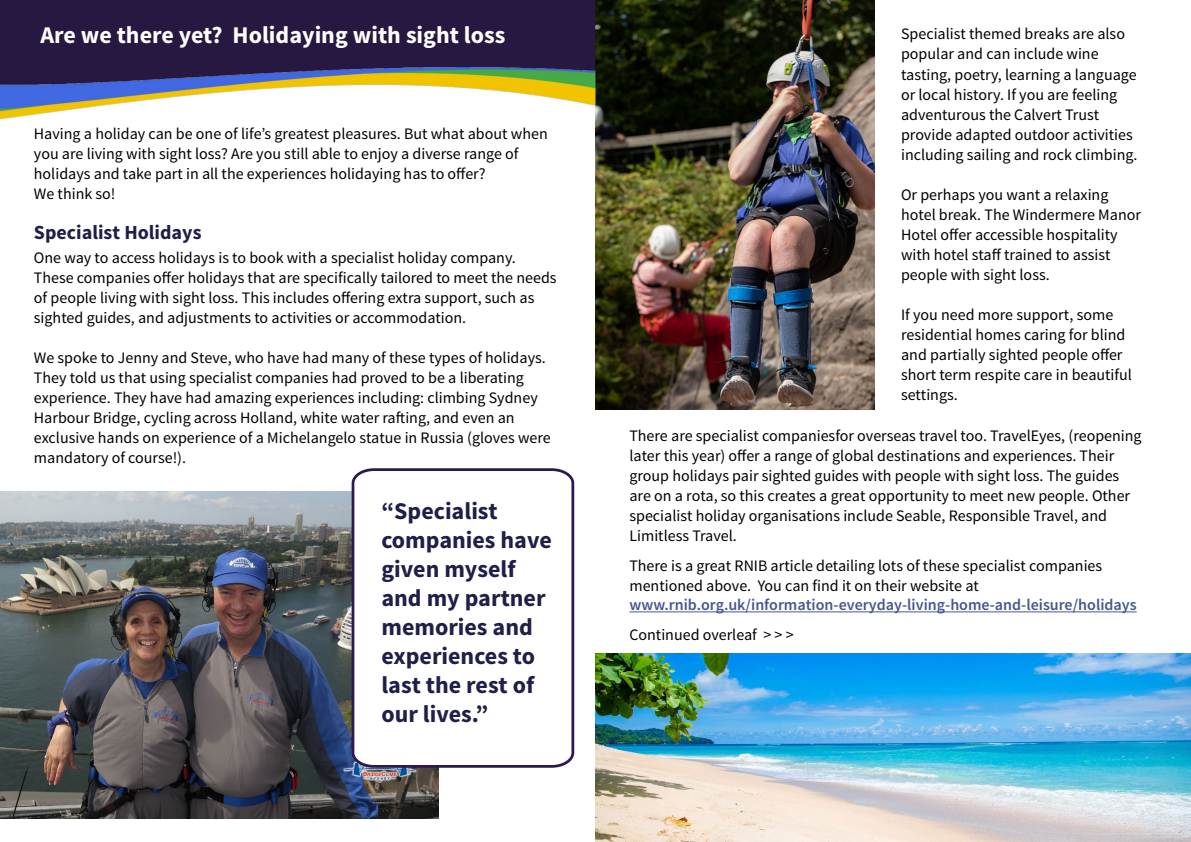
<style>
.page{position:relative;width:1191px;height:842px;background:#fff}
.page>*{position:absolute;margin:0;border:0;box-sizing:border-box;transform-origin:0 0}
.t1{font:700 24px/29px "Source Sans Pro";color:#1f1f49}
.t2{font:700 24px "Source Sans Pro";color:#fff}
.t3{font:700 20px "Source Sans Pro";color:#1f1f49}
.t4{font:16px/20px "Source Sans Pro";color:#000}
.t5{font:600 16px "Source Sans Pro";color:#465792}
</style>
<div class="page">
<div style="left:0;top:0;width:595px;height:54px;background:#261841"></div>
<img style="left:596px;top:653px;width:595px;height:189px">
<img style="left:0;top:491px;width:438px;height:327px">
<hr style="left:629px;top:611px;width:507px;height:1px;background:#465792">
<svg style="left:350px;top:468px;width:225px;height:301px"></svg>
<img style="left:595px;top:0;width:279px;height:409px">
<img style="left:0;top:54px;width:595px;height:66px">
<h1 class="t2" style="left:40px;top:20px;width:466px">Are we there yet? Holidaying with sight loss</h1>
<p class="t4" style="left:34px;top:124px;width:515px">Having a holiday can be one of life’s greatest pleasures. But what about when you are living with sight loss? Are you still able to enjoy a diverse range of holidays and take part in all the experiences holidaying has to offer?<br>We think so!</p>
<p class="t3" style="left:34px;top:219px;width:169px">Specialist Holidays</p>
<p class="t4" style="left:34px;top:248px;width:524px">One way to access holidays is to book with a specialist holiday company.<br>These companies offer holidays that are specifically tailored to meet the needs of people living with sight loss. This includes offering extra support, such as sighted guides, and adjustments to activities or accommodation.</p>
<p class="t4" style="left:34px;top:348px;width:518px">We spoke to Jenny and Steve, who have had many of these types of holidays.<br>They told us that using specialist companies had proved to be a liberating experience. They have had amazing experiences including: climbing Sydney Harbour Bridge, cycling across Holland, white water rafting, and even an exclusive hands on experience of a Michelangelo statue in Russia (gloves were mandatory of course!).</p>
<h1 class="t1" style="left:381px;top:497px;width:172px">“Specialist companies have given myself and my partner memories and experiences to last the rest of our lives.”</h1>
<p class="t4" style="left:901px;top:24px;width:238px">Specialist themed breaks are also popular and can include wine tasting, poetry, learning a language or local history. If you are feeling adventurous the Calvert Trust provide adapted outdoor activities including sailing and rock climbing.</p>
<p class="t4" style="left:901px;top:184px;width:241px">Or perhaps you want a relaxing hotel break. The Windermere Manor<br>Hotel offer accessible hospitality with hotel staff trained to assist people with sight loss.</p>
<p class="t4" style="left:901px;top:304px;width:232px">If you need more support, some residential homes caring for blind and partially sighted people offer short term respite care in beautiful settings.</p>
<p class="t4" style="left:629px;top:426px;width:514px">There are specialist companiesfor overseas travel too. TravelEyes, (reopening later this year) offer a range of global destinations and experiences. Their group holidays pair sighted guides with people with sight loss. The guides are on a rota, so this creates a great opportunity to meet new people. Other specialist holiday organisations include Seable, Responsible Travel, and Limitless Travel.</p>
<p class="t4" style="left:629px;top:556px;width:474px">There is a great RNIB article detailing lots of these specialist companies mentioned above. You can find it on their website at</p>
<p class="t5" style="left:629px;top:595px;width:509px">www.rnib.org.uk/information-everyday-living-home-and-leisure/holidays</p>
<p class="t4" style="left:629px;top:625px;width:166px">Continued overleaf &gt; &gt; &gt;</p>
</div>
